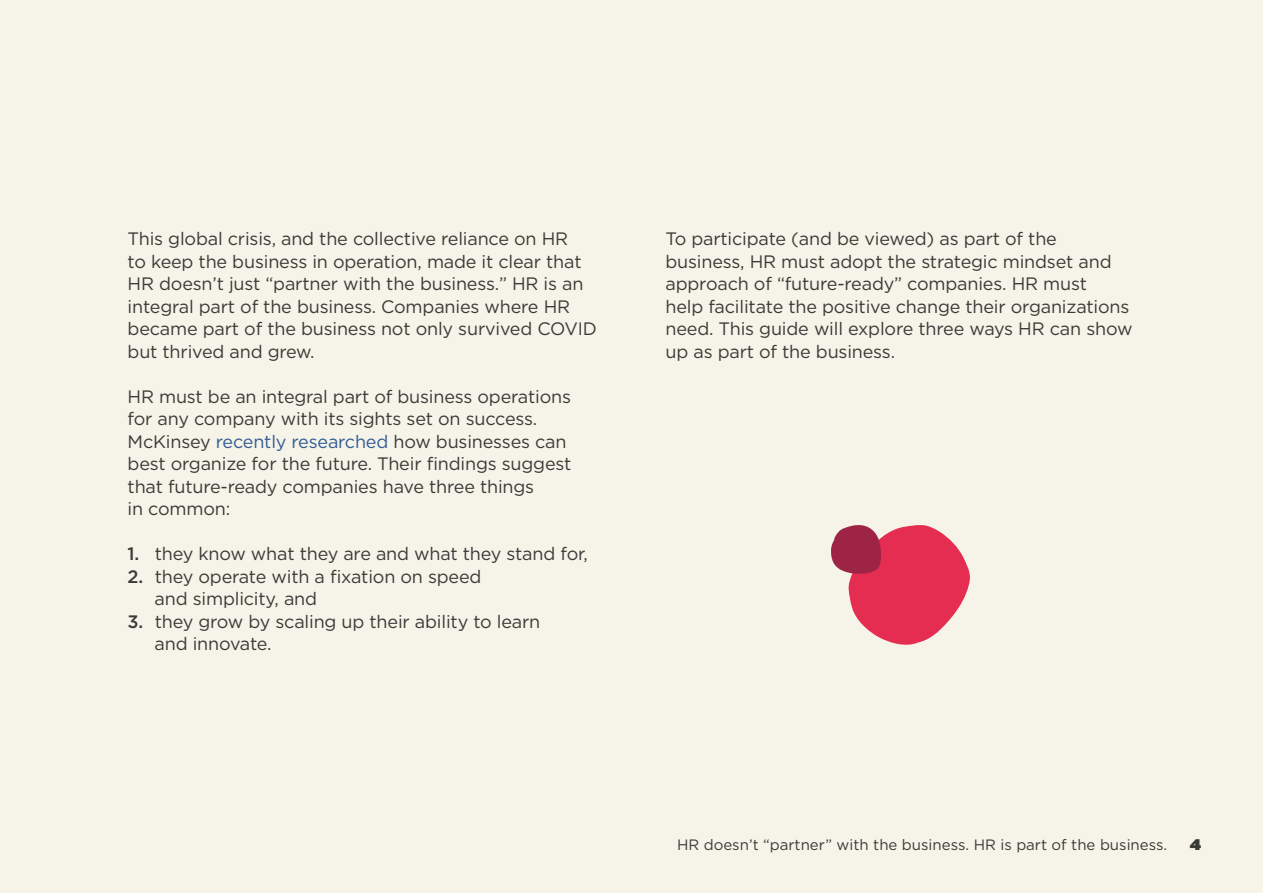
<style>
.page{position:relative;width:1263px;height:893px;background:#f6f3e8}
.page>*{position:absolute;margin:0;border:0;box-sizing:border-box;transform-origin:0 0}
.t1{font:18px/22.5px "Gotham HTF";letter-spacing:-.01em;color:#3a3a37}
.t2{font:500 18px "Gotham HTF";color:#3a3a37}
.t3{font:15px "Gotham HTF";color:#3a3a37}
.t4{font:13.5px "Champion HTF Heavyweight";color:#3a3a37}
.s1{color:#325d95}
</style>
<div class="page">
<svg style="left:831px;top:525px;width:139px;height:120px"></svg>
<p class="t1" style="left:128px;top:227px;width:471px">This global crisis, and the collective reliance on HR<br>to keep the business in operation, made it clear that HR doesn t’ just “partner with the business.” HR is an integral part of the business. Companies where HR became part of the business not only survived COVID but thrived and grew.</p>
<p class="t1" style="left:128px;top:385px;width:445px">HR must be an integral part of business operations for any company with its sights set on success.<br>McKinsey <span class="s1">recently researched</span> how businesses can best organize for the future. Their findings suggest that future-ready companies have three things<br>in common:</p>
<p class="t1" style="left:155px;top:542px;width:435px">they know what they are and what they stand for,</p>
<p class="t2" style="left:128px;top:544px;width:13px">1.</p>
<p class="t2" style="left:128px;top:566px;width:17px">2.</p>
<p class="t2" style="left:128px;top:611px;width:17px">3.</p>
<p class="t1" style="left:155px;top:565px;width:328px">they operate with a fixation on speed</p>
<p class="t1" style="left:155px;top:587px;width:387px">and simplicity, and<br>they grow by scaling up their ability to learn</p>
<p class="t1" style="left:155px;top:632px;width:119px">and innovate.</p>
<p class="t1" style="left:665px;top:227px;width:468px">To participate (and be viewed) as part of the business, HR must adopt the strategic mindset and approach of “future-ready” companies. HR must<br>help facilitate the positive change their organizations need. This guide will explore three ways HR can show up as part of the business.</p>
<p class="t3" style="left:677px;top:837px;width:492px">HR doesn t’ “partner” with the business. HR is part of the business.</p>
<p class="t4" style="left:1190px;top:836px;width:13px">4</p>
</div>
